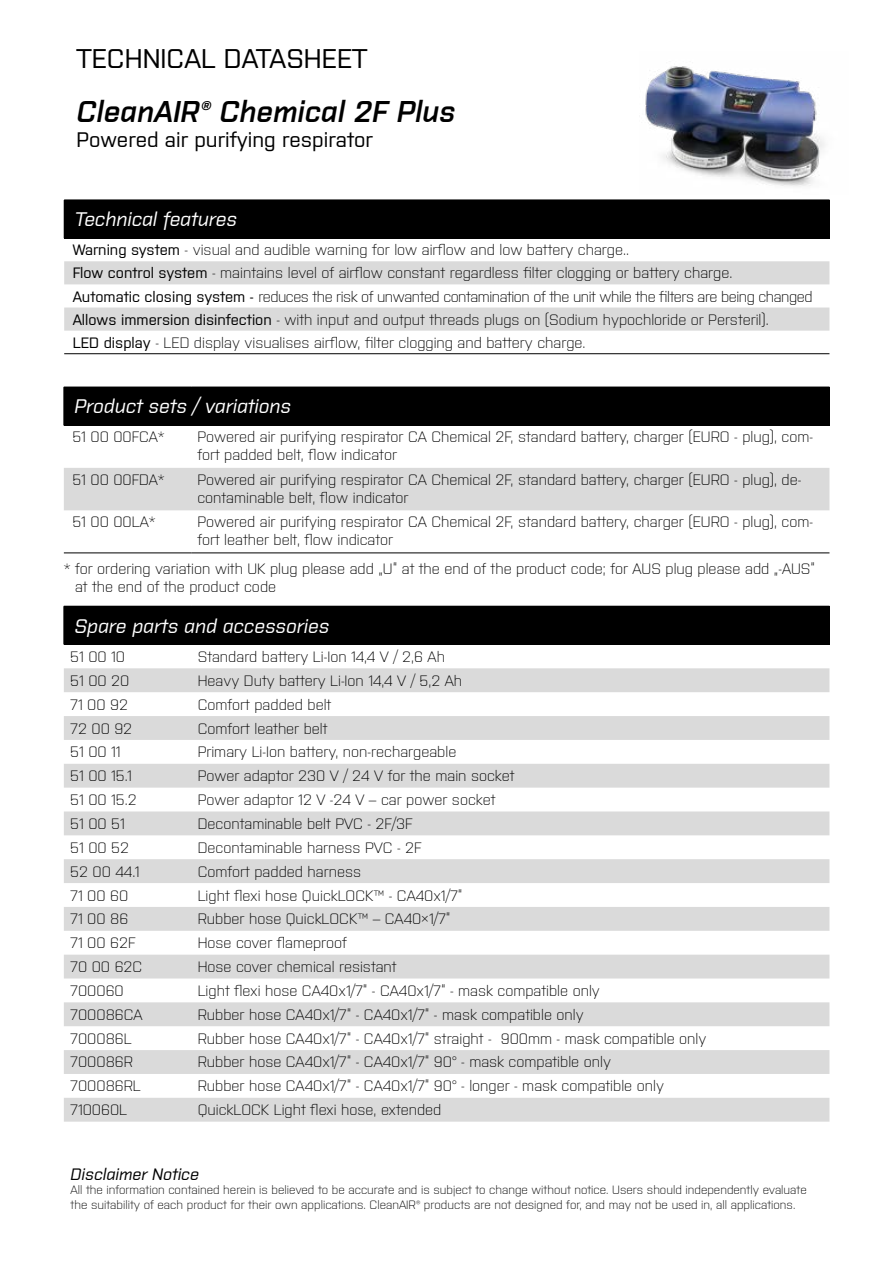
<style>
.page{position:relative;width:893px;height:1263px;background:#fff}
.page>*{position:absolute;margin:0;border:0;box-sizing:border-box;transform-origin:0 0}
.t1{font:italic 600 30px "Purista";color:#000}
.t2{font:500 27px "Purista";color:#000}
.t3{font:500 21px "Purista";color:#000}
.t4{font:italic 500 19.65px "Purista";color:#fff}
.t5{font:italic 500 16.5px "Purista";color:#000}
.t6{font:300 15px/18px "Purista";color:#000}
.t7{font:300 12px/14.4px "Purista";color:#000}
.s1{font-weight:500}
</style>
<div class="page">
<img style="left:645px;top:66px;width:180px;height:121px">
<div style="left:64px;top:387px;width:765px;height:38px;background:#000"></div>
<div style="left:64px;top:468px;width:765px;height:42px;background:#dadada"></div>
<hr style="left:64px;top:425px;width:127px;height:1px;background:#000">
<hr style="left:191px;top:425px;width:638px;height:1px;background:#000">
<hr style="left:64px;top:553px;width:127px;height:1px;background:#000">
<hr style="left:191px;top:553px;width:638px;height:1px;background:#000">
<div style="left:64px;top:606px;width:765px;height:38px;background:#000"></div>
<svg style="left:64px;top:668px;width:765px;height:454px;fill:#dadada"></svg>
<div style="left:64px;top:200px;width:765px;height:38px;background:#000"></div>
<svg style="left:64px;top:261px;width:765px;height:70px;fill:#dadada"></svg>
<hr style="left:829px;top:200px;width:1px;height:38px;background:#000">
<hr style="left:64px;top:353px;width:765px;height:1px;background:#000">
<h2 class="t2" style="left:77px;top:39px;width:292px">TECHNICAL DATASHEET</h2>
<h1 class="t1" style="left:77px;top:89px;width:381px">CleanAIR® Chemical 2F Plus</h1>
<h3 class="t3" style="left:77px;top:124px;width:298px">Powered air purifying respirator</h3>
<h3 class="t4" style="left:75px;top:205px;width:164px">Technical features</h3>
<p class="t6" style="left:73px;top:237px;width:741px;line-height:23.1px"><span class="s1">Warning system</span> - visual and audible warning for low airflow and low battery charge..<br><span class="s1">Flow control system</span> - maintains level of airflow constant regardless filter clogging or battery charge.<br><span class="s1">Automatic closing system -</span> reduces the risk of unwanted contamination of the unit while the filters are being changed <span class="s1">Allows immersion disinfection</span> - with input and output threads plugs on (Sodium hypochloride or Persteril).<br><span class="s1">LED display</span> - LED display visualises airflow, filter clogging and battery charge.</p>
<h3 class="t4" style="left:74px;top:392px;width:218px">Product sets / variations</h3>
<p class="t6" style="left:72px;top:427px;width:94px">51 00 00FCA*</p>
<p class="t6" style="left:197px;top:427px;width:617px">Powered air purifying respirator CA Chemical 2F, standard battery, charger (EURO - plug), com&shy;fort padded belt, flow indicator</p>
<p class="t6" style="left:72px;top:469px;width:94px">51 00 00FDA*</p>
<p class="t6" style="left:197px;top:469px;width:606px">Powered air purifying respirator CA Chemical 2F, standard battery, charger (EURO - plug), de&shy;contaminable belt, flow indicator</p>
<p class="t6" style="left:72px;top:512px;width:85px">51 00 00LA*</p>
<p class="t6" style="left:197px;top:512px;width:617px">Powered air purifying respirator CA Chemical 2F, standard battery, charger (EURO - plug), com&shy;fort leather belt, flow indicator</p>
<p class="t6" style="left:75px;top:558px;width:741px;text-indent:-11px">* for ordering variation with UK plug please add „U“ at the end of the product code; for AUS plug please add „-AUS“ at the end of the product code</p>
<h3 class="t4" style="left:74px;top:611px;width:256px">Spare parts and accessories</h3>
<p class="t6" style="left:70px;top:646px;width:56px">51 00 10</p>
<p class="t6" style="left:198px;top:646px;width:249px">Standard battery Li-Ion 14,4 V / 2,6 Ah</p>
<p class="t6" style="left:70px;top:670px;width:61px">51 00 20</p>
<p class="t6" style="left:198px;top:670px;width:266px">Heavy Duty battery Li-Ion 14,4 V / 5,2 Ah</p>
<p class="t6" style="left:70px;top:694px;width:59px">71 00 92</p>
<p class="t6" style="left:198px;top:694px;width:135px">Comfort padded belt</p>
<p class="t6" style="left:70px;top:718px;width:63px">72 00 92</p>
<p class="t6" style="left:198px;top:718px;width:131px">Comfort leather belt</p>
<p class="t6" style="left:70px;top:742px;width:52px">51 00 11</p>
<p class="t6" style="left:198px;top:742px;width:260px">Primary Li-Ion battery, non-rechargeable</p>
<p class="t6" style="left:70px;top:766px;width:63px">51 00 15.1</p>
<p class="t6" style="left:198px;top:766px;width:318px">Power adaptor 230 V / 24 V for the main socket</p>
<p class="t6" style="left:70px;top:790px;width:68px">51 00 15.2</p>
<p class="t6" style="left:198px;top:790px;width:299px">Power adaptor 12 V -24 V – car power socket</p>
<p class="t6" style="left:70px;top:813px;width:56px">51 00 51</p>
<p class="t6" style="left:198px;top:813px;width:216px">Decontaminable belt PVC - 2F/3F</p>
<p class="t6" style="left:70px;top:837px;width:60px">51 00 52</p>
<p class="t6" style="left:198px;top:837px;width:225px">Decontaminable harness PVC - 2F</p>
<p class="t6" style="left:70px;top:861px;width:71px">52 00 44.1</p>
<p class="t6" style="left:198px;top:861px;width:165px">Comfort padded harness</p>
<p class="t6" style="left:70px;top:885px;width:60px">71 00 60</p>
<p class="t6" style="left:198px;top:885px;width:266px">Light flexi hose QuickLOCK™ - CA40x1/7“</p>
<p class="t6" style="left:70px;top:909px;width:60px">71 00 86</p>
<p class="t6" style="left:198px;top:909px;width:254px">Rubber hose QuickLOCK™ – CA40×1/7“</p>
<p class="t6" style="left:70px;top:933px;width:67px">71 00 62F</p>
<p class="t6" style="left:198px;top:933px;width:151px">Hose cover flameproof</p>
<p class="t6" style="left:70px;top:956px;width:74px">70 00 62C</p>
<p class="t6" style="left:198px;top:956px;width:200px">Hose cover chemical resistant</p>
<p class="t6" style="left:70px;top:980px;width:55px">700060</p>
<p class="t6" style="left:198px;top:980px;width:404px">Light flexi hose CA40x1/7“ - CA40x1/7“ - mask compatible only</p>
<p class="t6" style="left:70px;top:1004px;width:74px">700086CA</p>
<p class="t6" style="left:198px;top:1004px;width:388px">Rubber hose CA40x1/7“ - CA40x1/7“ - mask compatible only</p>
<p class="t6" style="left:70px;top:1028px;width:63px">700086L</p>
<p class="t6" style="left:198px;top:1028px;width:510px">Rubber hose CA40x1/7“ - CA40x1/7“ straight - 900mm - mask compatible only</p>
<p class="t6" style="left:70px;top:1052px;width:64px">700086R</p>
<p class="t6" style="left:198px;top:1052px;width:415px">Rubber hose CA40x1/7“ - CA40x1/7“ 90° - mask compatible only</p>
<p class="t6" style="left:70px;top:1076px;width:72px">700086RL</p>
<p class="t6" style="left:198px;top:1076px;width:468px">Rubber hose CA40x1/7“ - CA40x1/7“ 90° - longer - mask compatible only</p>
<p class="t6" style="left:70px;top:1100px;width:58px">710060L</p>
<p class="t6" style="left:198px;top:1100px;width:245px">QuickLOCK Light flexi hose, extended</p>
<p class="t5" style="left:71px;top:1162px;width:130px">Disclaimer Notice</p>
<p class="t7" style="left:71px;top:1182px;width:738px">All the information contained herein is believed to be accurate and is subject to change without notice. Users should independently evaluate the suitability of each product for their own applications. CleanAIR® products are not designed for, and may not be used in, all applications.</p>
</div>
